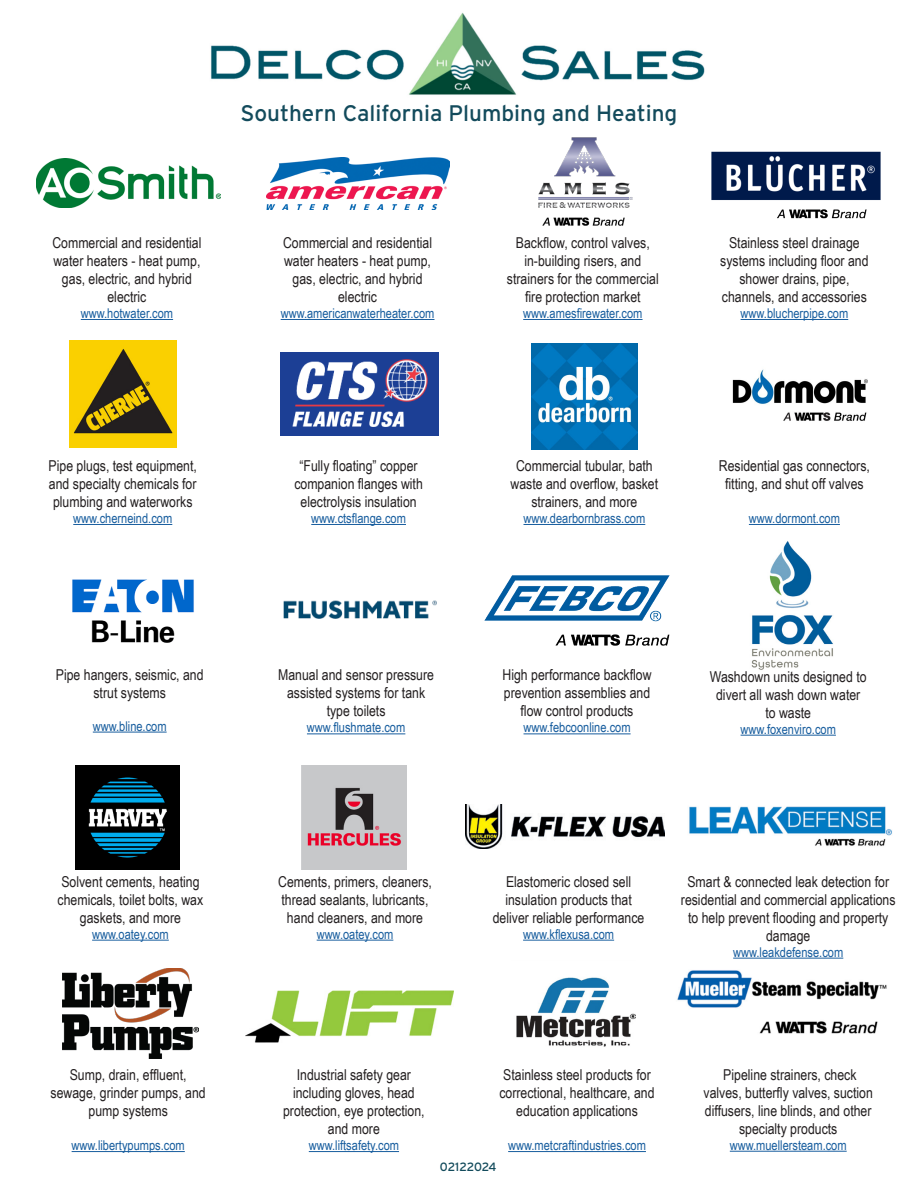
<style>
.page{position:relative;width:918px;height:1188px;background:#fff}
.page>*{position:absolute;margin:0;border:0;box-sizing:border-box;transform-origin:0 0}
.t1{font:22.5px "Interstate";color:#134b5c}
.t2{font:15px/18px "Arial Narrow";color:#231f20;text-align:center}
.t3{font:13.5px "Arial Narrow";color:#175d9e}
.t4{font:12px "Interstate";letter-spacing:-.02em;color:#134b5c}
</style>
<div class="page">
<img style="left:211px;top:12px;width:494px;height:83px">
<img style="left:36px;top:158px;width:185px;height:49px">
<img style="left:267px;top:158px;width:182px;height:52px">
<img style="left:538px;top:137px;width:95px;height:89px">
<img style="left:711px;top:151px;width:170px;height:68px">
<hr style="left:81px;top:319px;width:92px;height:1px;background:#175d9e">
<hr style="left:281px;top:319px;width:153px;height:1px;background:#175d9e">
<hr style="left:523px;top:319px;width:120px;height:1px;background:#175d9e">
<hr style="left:741px;top:319px;width:107px;height:1px;background:#175d9e">
<img style="left:69px;top:340px;width:107px;height:107px">
<hr style="left:73px;top:524px;width:99px;height:1px;background:#175d9e">
<img style="left:280px;top:352px;width:158px;height:83px">
<hr style="left:311px;top:524px;width:95px;height:1px;background:#175d9e">
<img style="left:532px;top:344px;width:105px;height:105px">
<hr style="left:524px;top:524px;width:121px;height:1px;background:#175d9e">
<img style="left:732px;top:369px;width:136px;height:52px">
<img style="left:751px;top:541px;width:82px;height:129px">
<hr style="left:741px;top:735px;width:95px;height:1px;background:#175d9e">
<img style="left:72px;top:579px;width:122px;height:64px">
<hr style="left:93px;top:732px;width:74px;height:1px;background:#175d9e">
<img style="left:283px;top:600px;width:154px;height:19px">
<hr style="left:307px;top:733px;width:98px;height:1px;background:#175d9e">
<img style="left:75px;top:765px;width:104px;height:104px">
<hr style="left:92px;top:940px;width:77px;height:1px;background:#175d9e">
<img style="left:302px;top:765px;width:104px;height:104px">
<hr style="left:317px;top:940px;width:76px;height:1px;background:#175d9e">
<img style="left:466px;top:804px;width:198px;height:45px">
<hr style="left:523px;top:940px;width:91px;height:1px;background:#175d9e">
<img style="left:63px;top:969px;width:135px;height:90px">
<hr style="left:72px;top:1151px;width:113px;height:1px;background:#175d9e">
<img style="left:246px;top:990px;width:207px;height:52px">
<hr style="left:309px;top:1151px;width:90px;height:1px;background:#175d9e">
<hr style="left:749px;top:524px;width:91px;height:1px;background:#175d9e">
<img style="left:516px;top:977px;width:119px;height:70px">
<hr style="left:508px;top:1151px;width:138px;height:1px;background:#175d9e">
<img style="left:689px;top:806px;width:203px;height:40px">
<hr style="left:524px;top:733px;width:107px;height:1px;background:#175d9e">
<img style="left:484px;top:575px;width:186px;height:71px">
<img style="left:677px;top:958px;width:210px;height:76px">
<hr style="left:730px;top:1151px;width:117px;height:1px;background:#175d9e">
<hr style="left:733px;top:958px;width:110px;height:1px;background:#175d9e">
<p class="t1" style="left:241px;top:101px;width:438px">Southern California Plumbing and Heating</p>
<p class="t2" style="left:52px;top:233px;width:151px">Commercial and residential water heaters - heat pump, gas, electric, and hybrid electric</p>
<p class="t3" style="left:81px;top:303px;width:94px">www.hotwater.com</p>
<p class="t2" style="left:283px;top:233px;width:151px">Commercial and residential water heaters - heat pump, gas, electric, and hybrid electric</p>
<p class="t3" style="left:281px;top:303px;width:155px">www.americanwaterheater.com</p>
<p class="t2" style="left:516px;top:233px;width:135px">Backflow, control valves, in-building risers, and</p>
<p class="t2" style="left:507px;top:269px;width:153px">strainers for the commercial fire protection market</p>
<p class="t3" style="left:523px;top:303px;width:121px">www.amesfirewater.com</p>
<p class="t2" style="left:720px;top:233px;width:150px">Stainless steel drainage systems including floor and shower drains, pipe,</p>
<p class="t2" style="left:722px;top:287px;width:146px">channels, and accessories</p>
<p class="t3" style="left:741px;top:303px;width:109px">www.blucherpipe.com</p>
<p class="t2" style="left:49px;top:456px;width:150px;text-align:justify">Pipe plugs, test equipment, and specialty chemicals for plumbing and waterworks</p>
<p class="t3" style="left:73px;top:508px;width:101px">www.cherneind.com</p>
<p class="t2" style="left:299px;top:456px;width:120px">“Fully floating” copper</p>
<p class="t2" style="left:294px;top:474px;width:130px">companion flanges with electrolysis insulation</p>
<p class="t3" style="left:311px;top:508px;width:96px">www.ctsflange.com</p>
<p class="t2" style="left:511px;top:456px;width:149px">Commercial tubular, bath waste and overflow, basket strainers, and more</p>
<p class="t3" style="left:524px;top:508px;width:123px">www.dearbornbrass.com</p>
<p class="t2" style="left:719px;top:456px;width:153px">Residential gas connectors, fitting, and shut off valves</p>
<p class="t3" style="left:749px;top:508px;width:93px">www.dormont.com</p>
<p class="t2" style="left:56px;top:665px;width:149px">Pipe hangers, seismic, and strut systems</p>
<p class="t3" style="left:93px;top:716px;width:75px">www.bline.com</p>
<p class="t2" style="left:58px;top:872px;width:147px">Solvent cements, heating chemicals, toilet bolts, wax gaskets, and more</p>
<p class="t3" style="left:92px;top:924px;width:78px">www.oatey.com</p>
<p class="t2" style="left:51px;top:1065px;width:157px">Sump, drain, effluent, sewage, grinder pumps, and pump systems</p>
<p class="t3" style="left:72px;top:1135px;width:115px">www.libertypumps.com</p>
<p class="t2" style="left:278px;top:665px;width:157px">Manual and sensor pressure assisted systems for tank type toilets</p>
<p class="t3" style="left:307px;top:718px;width:100px">www.flushmate.com</p>
<p class="t2" style="left:503px;top:665px;width:151px">High performance backflow prevention assemblies and flow control products</p>
<p class="t3" style="left:524px;top:718px;width:109px">www.febcoonline.com</p>
<p class="t2" style="left:710px;top:667px;width:158px">Washdown units designed to divert all wash down water to waste</p>
<p class="t3" style="left:741px;top:719px;width:97px">www.foxenviro.com</p>
<p class="t2" style="left:278px;top:872px;width:155px">Cements, primers, cleaners, thread sealants, lubricants, hand cleaners, and more</p>
<p class="t3" style="left:317px;top:924px;width:78px">www.oatey.com</p>
<p class="t2" style="left:506px;top:872px;width:127px">Elastomeric closed sell</p>
<p class="t2" style="left:505px;top:890px;width:128px">insulation products that</p>
<p class="t2" style="left:493px;top:908px;width:153px">deliver reliable performance</p>
<p class="t3" style="left:523px;top:924px;width:93px">www.kflexusa.com</p>
<p class="t2" style="left:681px;top:872px;width:216px">Smart &amp; connected leak detection for residential and commercial applications to help prevent flooding and property damage</p>
<p class="t3" style="left:733px;top:942px;width:112px">www.leakdefense.com</p>
<p class="t2" style="left:297px;top:1065px;width:116px">Industrial safety gear</p>
<p class="t2" style="left:283px;top:1083px;width:143px">including gloves, head protection, eye protection, and more</p>
<p class="t3" style="left:309px;top:1135px;width:92px">www.liftsafety.com</p>
<p class="t2" style="left:499px;top:1065px;width:157px">Stainless steel products for correctional, healthcare, and education applications</p>
<p class="t3" style="left:508px;top:1135px;width:139px">www.metcraftindustries.com</p>
<p class="t4" style="left:440px;top:1160px;width:58px">02122024</p>
<p class="t2" style="left:704px;top:1065px;width:171px">Pipeline strainers, check valves, butterfly valves, suction diffusers, line blinds, and other specialty products</p>
<p class="t3" style="left:730px;top:1135px;width:118px">www.muellersteam.com</p>
</div>
